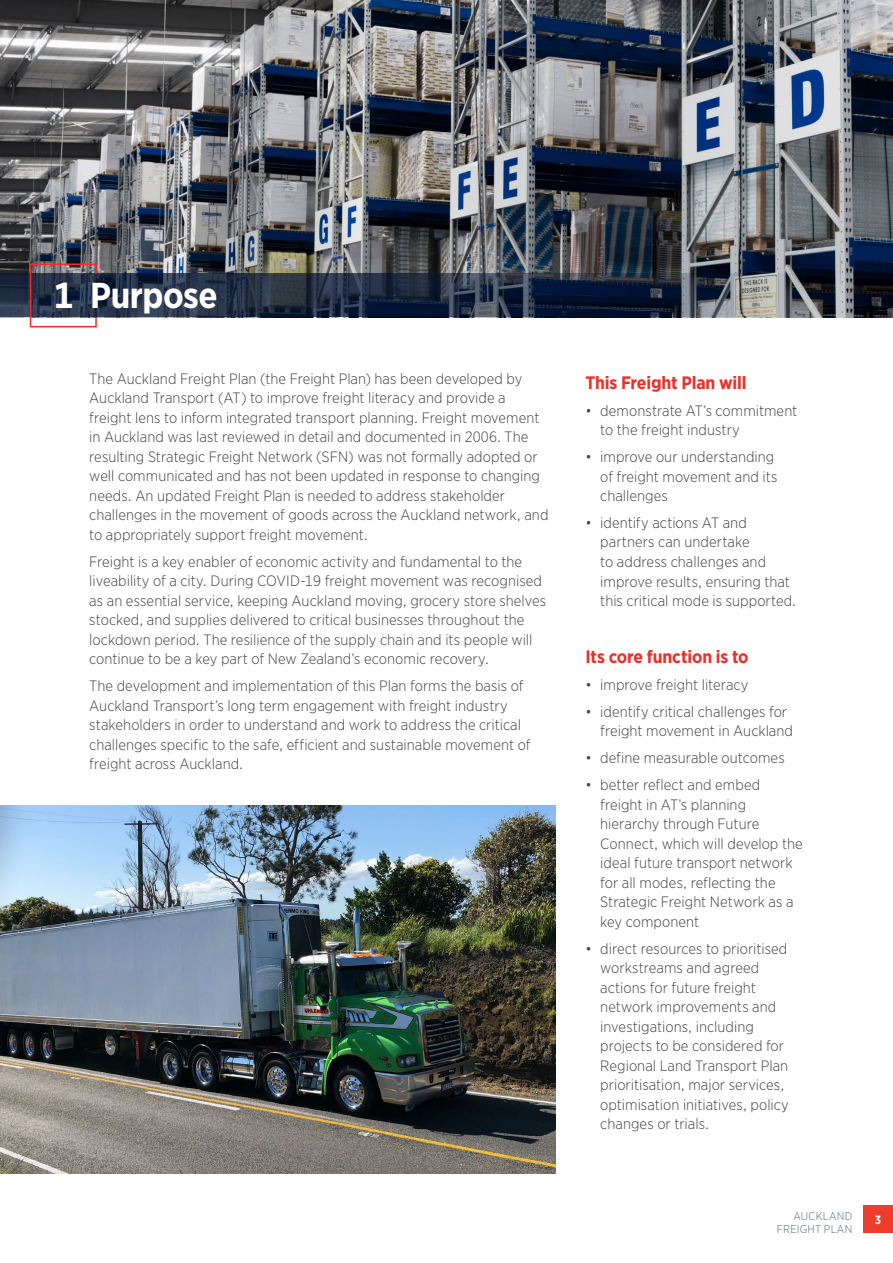
<style>
.page{position:relative;width:893px;height:1263px;background:#fff}
.page>*{position:absolute;margin:0;border:0;box-sizing:border-box;transform-origin:0 0}
.t1{font:700 36px "Gotham Narrow";letter-spacing:-.015em;color:#fff}
.t2{font:700 18px "Gotham Narrow";letter-spacing:-.01em;color:#ee2e27}
.t3{font:300 15px/19.5px "Gotham Narrow";letter-spacing:.005em;color:#414042}
.t4{font:700 12px "Gotham Narrow";color:#fff}
.t5{font:300 11.25px/13.5px "Gotham Narrow";letter-spacing:.02em;color:#596982;text-align:right}
</style>
<div class="page">
<img style="left:0;top:0;width:893px;height:274px">
<svg style="left:0;top:274px;width:893px;height:43px"></svg>
<div style="left:863px;top:1205px;width:30px;height:28px;background:#ef3d2d"></div>
<img style="left:0;top:806px;width:556px;height:368px">
<svg style="left:29px;top:263px;width:69px;height:65px"></svg>
<h1 class="t1" style="left:54px;top:273px;width:165px">1 Purpose</h1>
<p class="t3" style="left:89px;top:368px;width:461px">The Auckland Freight Plan (the Freight Plan) has been developed by Auckland Transport (AT) to improve freight literacy and provide a freight lens to inform integrated transport planning. Freight movement in Auckland was last reviewed in detail and documented in 2006. The resulting Strategic Freight Network (SFN) was not formally adopted or well communicated and has not been updated in response to changing needs. An updated Freight Plan is needed to address stakeholder challenges in the movement of goods across the Auckland network, and to appropriately support freight movement.</p>
<p class="t3" style="left:89px;top:551px;width:458px">Freight is a key enabler of economic activity and fundamental to the liveability of a city. During COVID-19 freight movement was recognised as an essential service, keeping Auckland moving, grocery store shelves stocked, and supplies delivered to critical businesses throughout the lockdown period. The resilience of the supply chain and its people will continue to be a key part of New Zealand’s economic recovery.</p>
<p class="t3" style="left:89px;top:676px;width:443px">The development and implementation of this Plan forms the basis of Auckland Transport’s long term engagement with freight industry stakeholders in order to understand and work to address the critical challenges specific to the safe, efficient and sustainable movement of freight across Auckland.</p>
<p class="t2" style="left:585px;top:371px;width:163px">This Freight Plan will</p>
<p class="t3" style="left:600px;top:400px;width:199px;text-indent:-15px">• demonstrate AT’s commitment to the freight industry</p>
<p class="t3" style="left:600px;top:447px;width:179px;text-indent:-15px">• improve our understanding of freight movement and its challenges</p>
<p class="t3" style="left:600px;top:513px;width:197px;text-indent:-15px">• identify actions AT and partners can undertake<br>to address challenges and improve results, ensuring that this critical mode is supported.</p>
<p class="t2" style="left:585px;top:645px;width:165px">Its core function is to</p>
<p class="t3" style="left:585px;top:674px;width:165px">• improve freight literacy</p>
<p class="t3" style="left:600px;top:701px;width:194px;text-indent:-15px">• identify critical challenges for freight movement in Auckland</p>
<p class="t3" style="left:585px;top:748px;width:201px">• define measurable outcomes</p>
<p class="t3" style="left:600px;top:775px;width:204px;text-indent:-15px">• better reflect and embed freight in AT’s planning hierarchy through Future<br>Connect, which will develop the ideal future transport network for all modes, reflecting the<br>Strategic Freight Network as a key component</p>
<p class="t3" style="left:600px;top:938px;width:190px;text-indent:-15px">• direct resources to prioritised workstreams and agreed actions for future freight network improvements and investigations, including projects to be considered for<br>Regional Land Transport Plan prioritisation, major services, optimisation initiatives, policy changes or trials.</p>
<p class="t5" style="left:777px;top:1209px;width:77px">AUCKLAND<br>FREIGHT PLAN</p>
<p class="t4" style="left:875px;top:1212px;width:8px">3</p>
</div>
